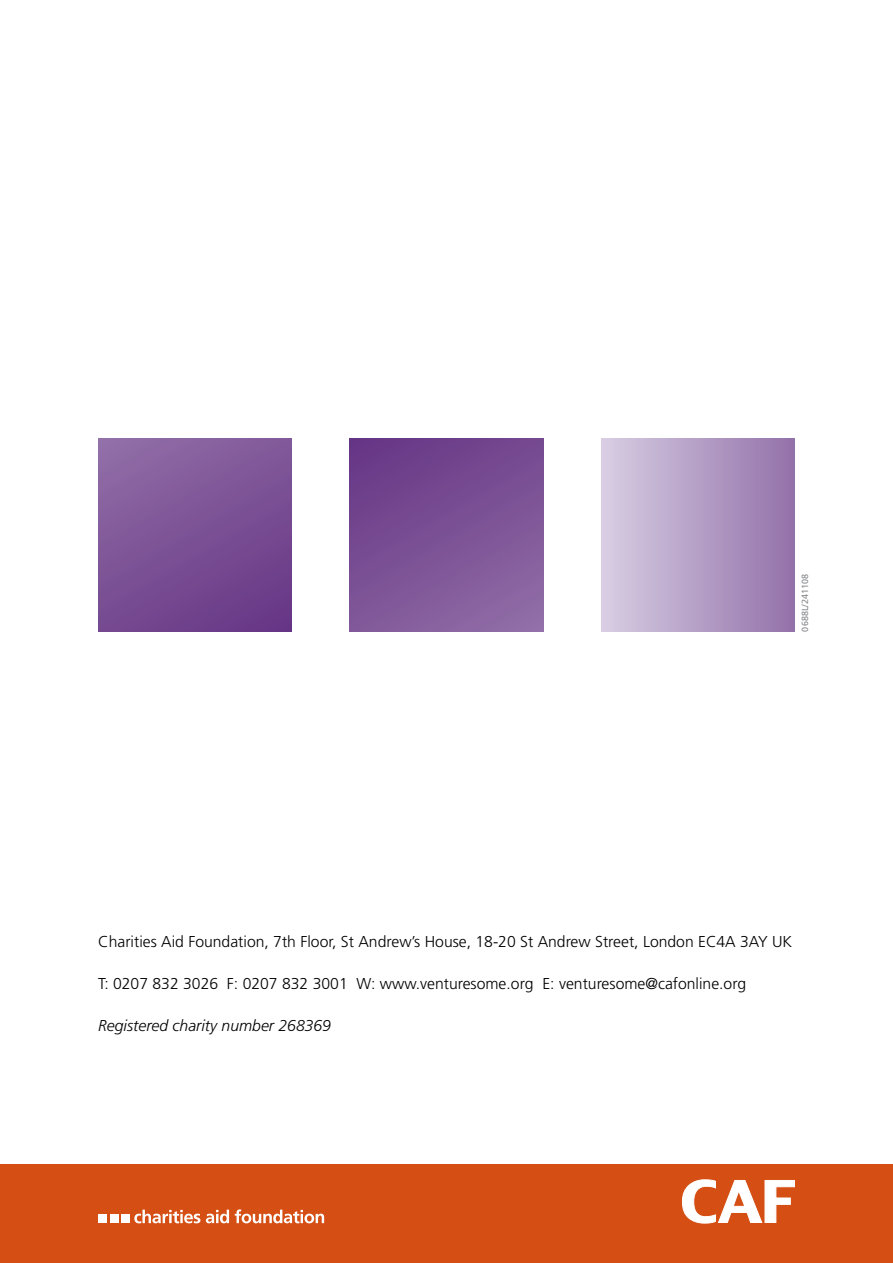
<style>
.page{position:relative;width:893px;height:1263px;background:#fff}
.page>*{position:absolute;margin:0;border:0;box-sizing:border-box;transform-origin:0 0}
.t1{font:300 15.75px "Frutiger LT Std";color:#000}
.t2{font:italic 300 15.75px "Frutiger LT Std";color:#000}
.t3{font:9px "Frutiger LT Std";color:#87888a}
</style>
<div class="page">
<div style="left:350px;top:438px;width:193px;height:193px;background:linear-gradient(to bottom,#6d3e8a,#8a64a1)"></div>
<div style="left:98px;top:438px;width:194px;height:193px;background:linear-gradient(to bottom,#8a65a1,#6d3e8a)"></div>
<div style="left:601px;top:438px;width:194px;height:193px;background:linear-gradient(to right,#d8cee4,#9372a9)"></div>
<div style="left:0;top:1165px;width:893px;height:98px;background:#d54e13"></div>
<div style="left:98px;top:1214px;width:9px;height:9px;background:#fff"></div>
<div style="left:110px;top:1214px;width:9px;height:9px;background:#fff"></div>
<div style="left:121px;top:1214px;width:9px;height:9px;background:#fff"></div>
<svg style="left:682px;top:1179px;width:113px;height:45px"></svg>
<svg style="left:134px;top:1210px;width:66px;height:13px"></svg>
<svg style="left:206px;top:1209px;width:23px;height:14px"></svg>
<svg style="left:235px;top:1209px;width:89px;height:14px"></svg>
<p class="t3" style="left:800px;top:631px;width:59px;rotate:-90deg">0688L/241108</p>
<p class="t1" style="left:98px;top:933px;width:695px">Charities Aid Foundation, 7th Floor, St Andrew’s House, 18-20 St Andrew Street, London EC4A 3AY UK</p>
<p class="t1" style="left:98px;top:975px;width:650px">T: 0207 832 3026 F: 0207 832 3001 W: www.venturesome.org E: venturesome@cafonline.org</p>
<p class="t2" style="left:98px;top:1017px;width:234px">Registered charity number 268369</p>
</div>
